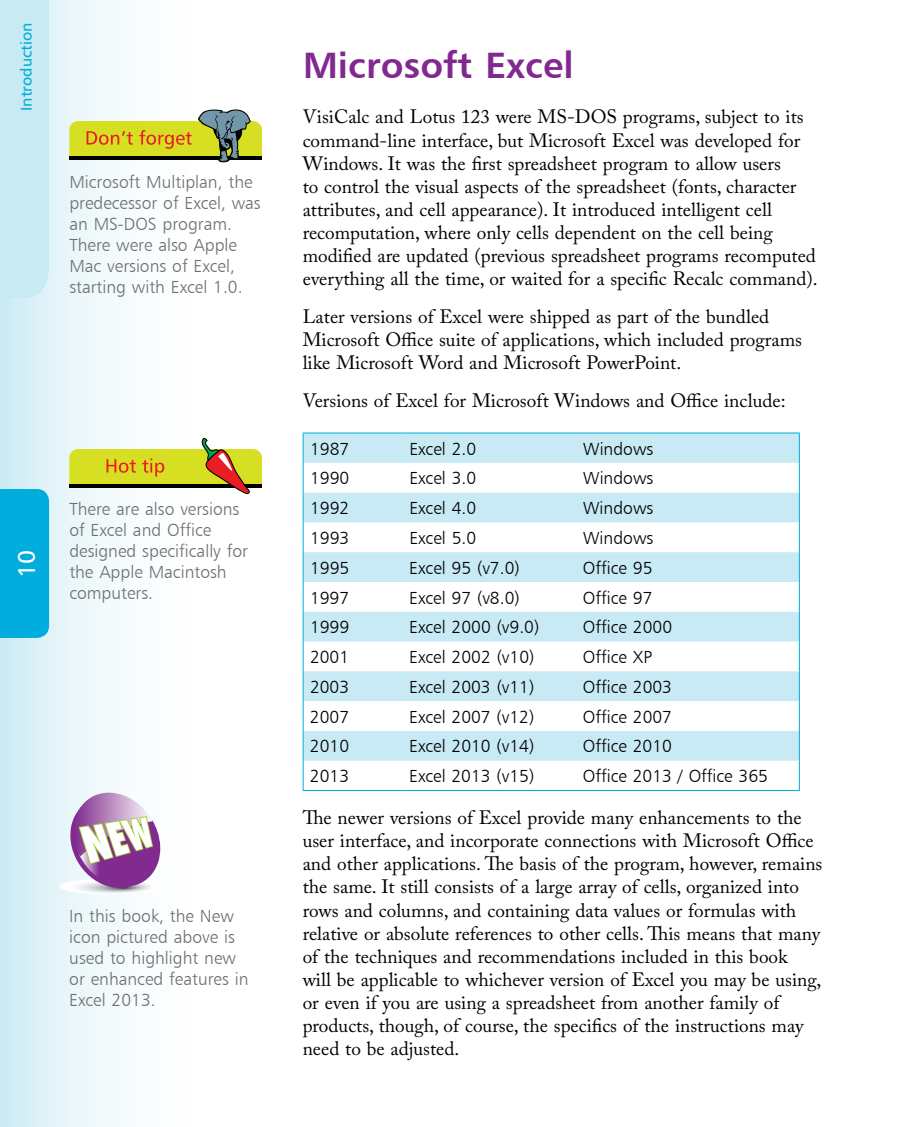
<style>
.page{position:relative;width:923px;height:1127px;background:#fff}
.page>*{position:absolute;margin:0;border:0;box-sizing:border-box;transform-origin:0 0}
.t1{font:36.75px "Humanist 777 BT Bold B";color:#812990}
.t2{font:24.5px "Humanist 777 BT Roman B";color:#fff}
.t3{font:19.25px/23.1px "Adobe Caslon Pro";color:#000}
.t4{font:17.5px "Humanist 777 BT Light B";color:#000}
.t5{font:17.5px/21px "Humanist 777 BT Light B";color:#6d6e71}
.t6{font:15.75px "Humanist 777 BT Roman B";color:#00addc}
</style>
<div class="page">
<div style="left:0;top:0;width:273px;height:1126px;background:linear-gradient(to right,#d9f0f6,#fff)"></div>
<div style="left:0;top:489px;width:49px;height:148px;background:#00addc"></div>
<div style="left:0;top:0;width:49px;height:298px;background:#c8eaf3"></div>
<svg style="left:69px;top:110px;width:193px;height:52px"></svg>
<svg style="left:304px;top:433px;width:495px;height:327px;fill:#c8eaf5"></svg>
<hr style="left:303px;top:432px;width:99px;height:1px;background:#00addc">
<svg style="left:303px;top:433px;width:1px;height:29px"></svg>
<hr style="left:402px;top:432px;width:174px;height:1px;background:#00addc">
<hr style="left:576px;top:432px;width:224px;height:1px;background:#00addc">
<svg style="left:799px;top:433px;width:1px;height:29px"></svg>
<hr style="left:303px;top:462px;width:1px;height:30px;background:#00addc">
<hr style="left:799px;top:462px;width:1px;height:30px;background:#00addc">
<hr style="left:303px;top:492px;width:1px;height:30px;background:#00addc">
<hr style="left:799px;top:492px;width:1px;height:30px;background:#00addc">
<hr style="left:303px;top:522px;width:1px;height:30px;background:#00addc">
<hr style="left:799px;top:522px;width:1px;height:30px;background:#00addc">
<svg style="left:303px;top:552px;width:1px;height:29px"></svg>
<svg style="left:799px;top:552px;width:1px;height:29px"></svg>
<hr style="left:303px;top:581px;width:1px;height:30px;background:#00addc">
<hr style="left:799px;top:581px;width:1px;height:30px;background:#00addc">
<hr style="left:303px;top:611px;width:1px;height:30px;background:#00addc">
<hr style="left:799px;top:611px;width:1px;height:30px;background:#00addc">
<hr style="left:303px;top:641px;width:1px;height:30px;background:#00addc">
<hr style="left:799px;top:641px;width:1px;height:30px;background:#00addc">
<hr style="left:303px;top:671px;width:1px;height:30px;background:#00addc">
<hr style="left:799px;top:671px;width:1px;height:30px;background:#00addc">
<svg style="left:303px;top:701px;width:1px;height:29px"></svg>
<svg style="left:799px;top:701px;width:1px;height:29px"></svg>
<hr style="left:303px;top:730px;width:1px;height:30px;background:#00addc">
<hr style="left:799px;top:730px;width:1px;height:30px;background:#00addc">
<svg style="left:303px;top:760px;width:1px;height:29px"></svg>
<svg style="left:799px;top:760px;width:1px;height:29px"></svg>
<hr style="left:303px;top:789px;width:99px;height:1px;background:#00addc">
<hr style="left:402px;top:789px;width:174px;height:1px;background:#00addc">
<hr style="left:576px;top:789px;width:224px;height:1px;background:#00addc">
<svg style="left:69px;top:437px;width:193px;height:58px"></svg>
<svg style="left:59px;top:792px;width:101px;height:102px"></svg>
<p class="t6" style="left:17px;top:111px;width:90px;rotate:-90deg">Introduction</p>
<p class="t5" style="left:69px;top:171px;width:193px">Microsoft Multiplan, the predecessor of Excel, was an MS-DOS program.<br>There were also Apple<br>Mac versions of Excel, starting with Excel 1.0.</p>
<p class="t2" style="left:12px;top:577px;width:30px;rotate:-90deg">10</p>
<p class="t5" style="left:69px;top:498px;width:180px">There are also versions of Excel and Office designed specifically for the Apple Macintosh computers.</p>
<p class="t5" style="left:69px;top:904px;width:181px">In this book, the New icon pictured above is used to highlight new or enhanced features in<br>Excel 2013.</p>
<h1 class="t1" style="left:303px;top:42px;width:272px">Microsoft Excel</h1>
<p class="t3" style="left:303px;top:105px;width:516px">VisiCalc and Lotus 123 were MS-DOS programs, subject to its command-line interface, but Microsoft Excel was developed for Windows. It was the first spreadsheet program to allow users<br>to control the visual aspects of the spreadsheet (fonts, character attributes, and cell appearance). It introduced intelligent cell recomputation, where only cells dependent on the cell being modified are updated (previous spreadsheet programs recomputed everything all the time, or waited for a specific Recalc command).</p>
<p class="t3" style="left:303px;top:305px;width:501px">Later versions of Excel were shipped as part of the bundled<br>Microsoft Office suite of applications, which included programs like Microsoft Word and Microsoft PowerPoint.</p>
<p class="t3" style="left:303px;top:389px;width:484px">Versions of Excel for Microsoft Windows and Office include:</p>
<p class="t4" style="left:310px;top:437px;width:41px">1987</p>
<p class="t4" style="left:409px;top:437px;width:68px">Excel 2.0</p>
<p class="t4" style="left:583px;top:437px;width:72px">Windows</p>
<p class="t4" style="left:310px;top:467px;width:41px">1990</p>
<p class="t4" style="left:409px;top:467px;width:68px">Excel 3.0</p>
<p class="t4" style="left:583px;top:467px;width:72px">Windows</p>
<p class="t4" style="left:310px;top:497px;width:41px">1992</p>
<p class="t4" style="left:409px;top:497px;width:68px">Excel 4.0</p>
<p class="t4" style="left:583px;top:497px;width:72px">Windows</p>
<p class="t4" style="left:310px;top:527px;width:41px">1993</p>
<p class="t4" style="left:409px;top:527px;width:68px">Excel 5.0</p>
<p class="t4" style="left:583px;top:527px;width:72px">Windows</p>
<p class="t4" style="left:310px;top:556px;width:41px">1995</p>
<p class="t4" style="left:409px;top:556px;width:112px">Excel 95 (v7.0)</p>
<p class="t4" style="left:583px;top:556px;width:71px">Office 95</p>
<p class="t4" style="left:310px;top:586px;width:41px">1997</p>
<p class="t4" style="left:409px;top:586px;width:112px">Excel 97 (v8.0)</p>
<p class="t4" style="left:583px;top:586px;width:71px">Office 97</p>
<p class="t4" style="left:310px;top:616px;width:41px">1999</p>
<p class="t4" style="left:409px;top:616px;width:131px">Excel 2000 (v9.0)</p>
<p class="t4" style="left:583px;top:616px;width:91px">Office 2000</p>
<p class="t4" style="left:310px;top:646px;width:41px">2001</p>
<p class="t4" style="left:409px;top:646px;width:127px">Excel 2002 (v10)</p>
<p class="t4" style="left:583px;top:646px;width:71px">Office XP</p>
<p class="t4" style="left:310px;top:676px;width:41px">2003</p>
<p class="t4" style="left:409px;top:676px;width:127px">Excel 2003 (v11)</p>
<p class="t4" style="left:583px;top:676px;width:91px">Office 2003</p>
<p class="t4" style="left:310px;top:705px;width:41px">2007</p>
<p class="t4" style="left:409px;top:705px;width:127px">Excel 2007 (v12)</p>
<p class="t4" style="left:583px;top:705px;width:91px">Office 2007</p>
<p class="t4" style="left:310px;top:735px;width:41px">2010</p>
<p class="t4" style="left:409px;top:735px;width:127px">Excel 2010 (v14)</p>
<p class="t4" style="left:583px;top:735px;width:91px">Office 2010</p>
<p class="t4" style="left:310px;top:765px;width:41px">2013</p>
<p class="t4" style="left:409px;top:765px;width:127px">Excel 2013 (v15)</p>
<p class="t4" style="left:583px;top:765px;width:187px">Office 2013 / Office 365</p>
<p class="t3" style="left:303px;top:805px;width:521px">The newer versions of Excel provide many enhancements to the user interface, and incorporate connections with Microsoft Office and other applications. The basis of the program, however, remains the same. It still consists of a large array of cells, organized into rows and columns, and containing data values or formulas with relative or absolute references to other cells. This means that many of the techniques and recommendations included in this book<br>will be applicable to whichever version of Excel you may be using, or even if you are using a spreadsheet from another family of products, though, of course, the specifics of the instructions may need to be adjusted.</p>
</div>
